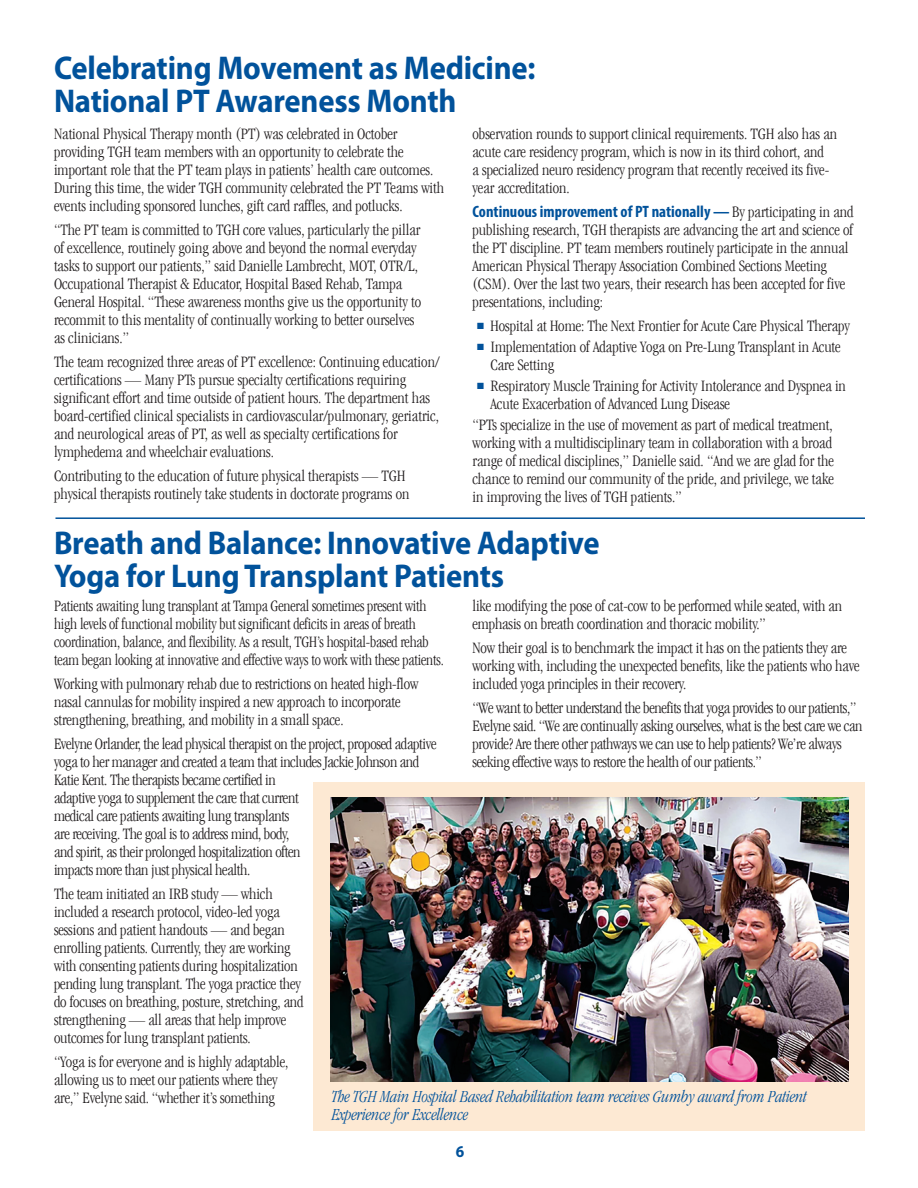
<style>
.page{position:relative;width:918px;height:1188px;background:#fff}
.page>*{position:absolute;margin:0;border:0;box-sizing:border-box;transform-origin:0 0}
.head_22-22_master{font:700 33px/33px "Myriad Pro";letter-spacing:-.005em;color:#01529b;scale:.93 1}
.cutline{font:italic 300 condensed 17.55px/18px "Garamond";letter-spacing:-.005em;color:#01529b;scale:.94 1}
.txt_11-12_master{font:300 condensed 16.5px/18px "Garamond LT";color:#231f20}
.txt_11-12_master-2{font:300 condensed 16.5px/18px "Garamond LT";letter-spacing:-.02em;color:#231f20}
.txt_11-12_master-3{font:300 condensed 16.5px/18px "Garamond LT";color:#231f20;scale:.96 1}
.t1{font:700 16.5px "Myriad Pro";color:#01529b;scale:.93 1}
.s1{font-family:"Myriad Pro";font-weight:700;color:#01529b}
.s2{color:#01529b}
</style>
<div class="page">
<div style="left:314px;top:782px;width:551px;height:348px;background:#fde9d3"></div>
<img style="left:330px;top:797px;width:519px;height:285px">
<hr style="left:55px;top:517px;width:810px;height:2px;background:#01529b">
<p class="head_22-22_master" style="left:54px;top:50px;width:519px">Celebrating Movement as Medicine:<br>National PT Awareness Month</p>
<p class="txt_11-12_master" style="left:54px;top:125px;width:392px">National Physical Therapy month (PT) was celebrated in October providing TGH team members with an opportunity to celebrate the important role that the PT team plays in patients’ health care outcomes.<br>During this time, the wider TGH community celebrated the PT Teams with events including sponsored lunches, gift card raffles, and potlucks.</p>
<p class="txt_11-12_master" style="left:54px;top:221px;width:369px">“The PT team is committed to TGH core values, particularly the pillar of excellence, routinely going above and beyond the normal everyday tasks to support our patients,” said Danielle Lambrecht, MOT, OTR/L, Occupational Therapist &amp; Educator, Hospital Based Rehab, Tampa General Hospital. “These awareness months give us the opportunity to recommit to this mentality of continually working to better ourselves as clinicians.”</p>
<p class="txt_11-12_master" style="left:54px;top:353px;width:387px">The team recognized three areas of PT excellence: Continuing education/ certifications — Many PTs pursue specialty certifications requiring significant effort and time outside of patient hours. The department has board-certified clinical specialists in cardiovascular/pulmonary, geriatric, and neurological areas of PT, as well as specialty certifications for lymphedema and wheelchair evaluations.</p>
<p class="txt_11-12_master" style="left:54px;top:467px;width:357px">Contributing to the education of future physical therapists — TGH physical therapists routinely take students in doctorate programs on</p>
<p class="txt_11-12_master" style="left:472px;top:125px;width:366px">observation rounds to support clinical requirements. TGH also has an acute care residency program, which is now in its third cohort, and<br>a specialized neuro residency program that recently received its five&shy;year accreditation.</p>
<p class="txt_11-12_master" style="left:472px;top:203px;width:383px"><span class="s1">Continuous improvement of PT nationally —</span> By participating in and publishing research, TGH therapists are advancing the art and science of the PT discipline. PT team members routinely participate in the annual American Physical Therapy Association Combined Sections Meeting (CSM). Over the last two years, their research has been accepted for five presentations, including:</p>
<p class="txt_11-12_master" style="left:477px;top:317px;width:375px"><span class="s2">■</span> Hospital at Home: The Next Frontier for Acute Care Physical Therapy</p>
<p class="txt_11-12_master" style="left:490px;top:338px;width:352px;text-indent:-14px"><span class="s2">■</span> Implementation of Adaptive Yoga on Pre-Lung Transplant in Acute<br>Care Setting</p>
<p class="txt_11-12_master" style="left:490px;top:377px;width:357px;text-indent:-14px"><span class="s2">■</span> Respiratory Muscle Training for Activity Intolerance and Dyspnea in<br>Acute Exacerbation of Advanced Lung Disease</p>
<p class="txt_11-12_master" style="left:472px;top:416px;width:363px;text-align:justify">“PTs specialize in the use of movement as part of medical treatment, working with a multidisciplinary team in collaboration with a broad range of medical disciplines,” Danielle said. “And we are glad for the chance to remind our community of the pride, and privilege, we take in improving the lives of TGH patients.”</p>
<p class="head_22-22_master" style="left:54px;top:525px;width:588px">Breath and Balance: Innovative Adaptive<br>Yoga for Lung Transplant Patients</p>
<p class="txt_11-12_master-3" style="left:54px;top:596px;width:408px">Patients awaiting lung transplant at Tampa General sometimes present with high levels of functional mobility but significant deficits in areas of breath coordination, balance, and flexibility. As a result, TGH’s hospital-based rehab team began looking at innovative and effective ways to work with these patients.</p>
<p class="txt_11-12_master" style="left:54px;top:674px;width:366px">Working with pulmonary rehab due to restrictions on heated high-flow nasal cannulas for mobility inspired a new approach to incorporate strengthening, breathing, and mobility in a small space.</p>
<p class="txt_11-12_master-2" style="left:54px;top:734px;width:384px">Evelyne Orlander, the lead physical therapist on the project, proposed adaptive yoga to her manager and created a team that includes Jackie Johnson and Katie Kent. The therapists became certified in<br>adaptive yoga to supplement the care that current<br>medical care patients awaiting lung transplants<br>are receiving. The goal is to address mind, body,<br>and spirit, as their prolonged hospitalization often<br>impacts more than just physical health.</p>
<p class="txt_11-12_master" style="left:54px;top:884px;width:251px">The team initiated an IRB study — which included a research protocol, video-led yoga sessions and patient handouts — and began enrolling patients. Currently, they are working with consenting patients during hospitalization pending lung transplant. The yoga practice they do focuses on breathing, posture, stretching, and strengthening — all areas that help improve outcomes for lung transplant patients.</p>
<p class="txt_11-12_master" style="left:54px;top:1052px;width:236px">“Yoga is for everyone and is highly adaptable, allowing us to meet our patients where they are,” Evelyne said. “whether it’s something</p>
<p class="txt_11-12_master" style="left:472px;top:596px;width:371px">like modifying the pose of cat-cow to be performed while seated, with an emphasis on breath coordination and thoracic mobility.”</p>
<p class="txt_11-12_master" style="left:472px;top:638px;width:389px">Now their goal is to benchmark the impact it has on the patients they are working with, including the unexpected benefits, like the patients who have included yoga principles in their recovery.</p>
<p class="txt_11-12_master-2" style="left:472px;top:698px;width:391px">“We want to better understand the benefits that yoga provides to our patients,” Evelyne said. “We are continually asking ourselves, what is the best care we can provide? Are there other pathways we can use to help patients? We’re always seeking effective ways to restore the health of our patients.”</p>
<p class="cutline" style="left:332px;top:1088px;width:507px">The TGH Main Hospital Based Rehabilitation team receives Gumby award from Patient<br>Experience for Excellence</p>
<p class="t1" style="left:456px;top:1141px;width:11px">6</p>
</div>
